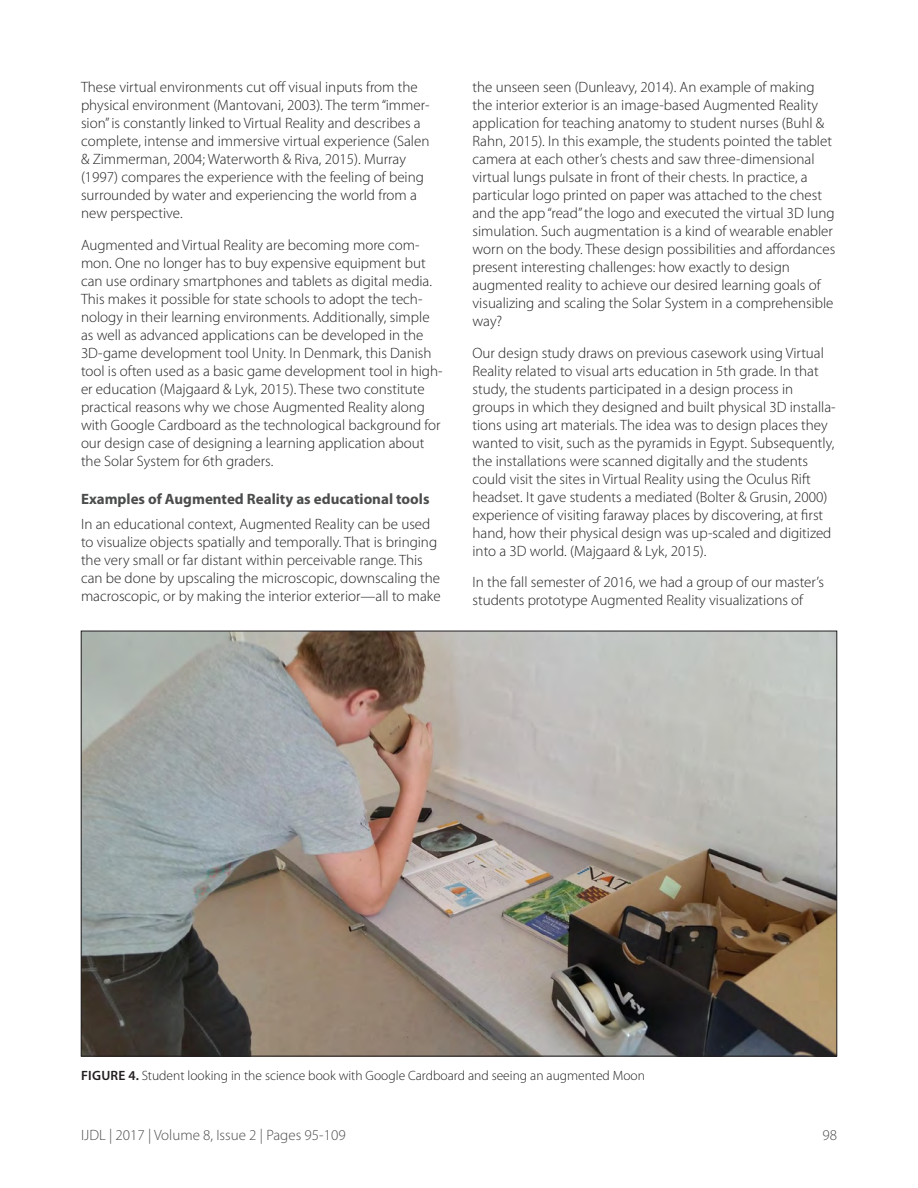
<style>
.page{position:relative;width:918px;height:1188px;background:#fff}
.page>*{position:absolute;margin:0;border:0;box-sizing:border-box;transform-origin:0 0}
.Running_Text{font:300 15px/18px "Myriad Pro";color:#231f20}
.t1{font:700 15px "Myriad Pro";color:#4b4c4d}
.t2{font:300 15px "Myriad Pro";color:#4b4c4d}
.t3{font:300 13.5px "Myriad Pro";color:#231f20}
.s1{font-weight:600}
</style>
<div class="page">
<img style="left:83px;top:633px;width:752px;height:421px">
<p class="Running_Text" style="left:81px;top:79px;width:350px">These virtual environments cut off visual inputs from the physical environment (Mantovani, 2003). The term “immer&shy;sion” is constantly linked to Virtual Reality and describes a complete, intense and immersive virtual experience (Salen &amp; Zimmerman, 2004; Waterworth &amp; Riva, 2015). Murray (1997) compares the experience with the feeling of being surrounded by water and experiencing the world from a new perspective.</p>
<p class="Running_Text" style="left:81px;top:236px;width:363px">Augmented and Virtual Reality are becoming more com&shy;mon. One no longer has to buy expensive equipment but can use ordinary smartphones and tablets as digital media.<br>This makes it possible for state schools to adopt the tech&shy;nology in their learning environments. Additionally, simple as well as advanced applications can be developed in the 3D-game development tool Unity. In Denmark, this Danish tool is often used as a basic game development tool in high&shy;er education (Majgaard &amp; Lyk, 2015). These two constitute practical reasons why we chose Augmented Reality along with Google Cardboard as the technological background for our design case of designing a learning application about the Solar System for 6th graders.</p>
<p class="t1" style="left:81px;top:491px;width:350px">Examples of Augmented Reality as educational tools</p>
<p class="Running_Text" style="left:81px;top:515px;width:361px">In an educational context, Augmented Reality can be used to visualize objects spatially and temporally. That is bringing the very small or far distant within perceivable range. This can be done by upscaling the microscopic, downscaling the macroscopic, or by making the interior exterior—all to make</p>
<p class="Running_Text" style="left:472px;top:79px;width:364px">the unseen seen (Dunleavy, 2014). An example of making the interior exterior is an image-based Augmented Reality application for teaching anatomy to student nurses (Buhl &amp; Rahn, 2015). In this example, the students pointed the tablet camera at each other’s chests and saw three-dimensional virtual lungs pulsate in front of their chests. In practice, a particular logo printed on paper was attached to the chest and the app “read” the logo and executed the virtual 3D lung simulation. Such augmentation is a kind of wearable enabler worn on the body. These design possibilities and affordances present interesting challenges: how exactly to design augmented reality to achieve our desired learning goals of visualizing and scaling the Solar System in a comprehensible way?</p>
<p class="Running_Text" style="left:472px;top:344px;width:365px">Our design study draws on previous casework using Virtual Reality related to visual arts education in 5th grade. In that study, the students participated in a design process in groups in which they designed and built physical 3D installa&shy;tions using art materials. The idea was to design places they wanted to visit, such as the pyramids in Egypt. Subsequently, the installations were scanned digitally and the students could visit the sites in Virtual Reality using the Oculus Rift headset. It gave students a mediated (Bolter &amp; Grusin, 2000) experience of visiting faraway places by discovering, at first hand, how their physical design was up-scaled and digitized into a 3D world. (Majgaard &amp; Lyk, 2015).</p>
<p class="Running_Text" style="left:472px;top:574px;width:353px">In the fall semester of 2016, we had a group of our master’s students prototype Augmented Reality visualizations of</p>
<p class="t3" style="left:81px;top:1068px;width:565px"><span class="s1">FIGURE 4.</span> Student looking in the science book with Google Cardboard and seeing an augmented Moon</p>
<p class="t2" style="left:81px;top:1126px;width:266px">IJDL | 2017 | Volume 8, Issue 2 | Pages 95-109</p>
<p class="t2" style="left:822px;top:1126px;width:16px">98</p>
</div>
